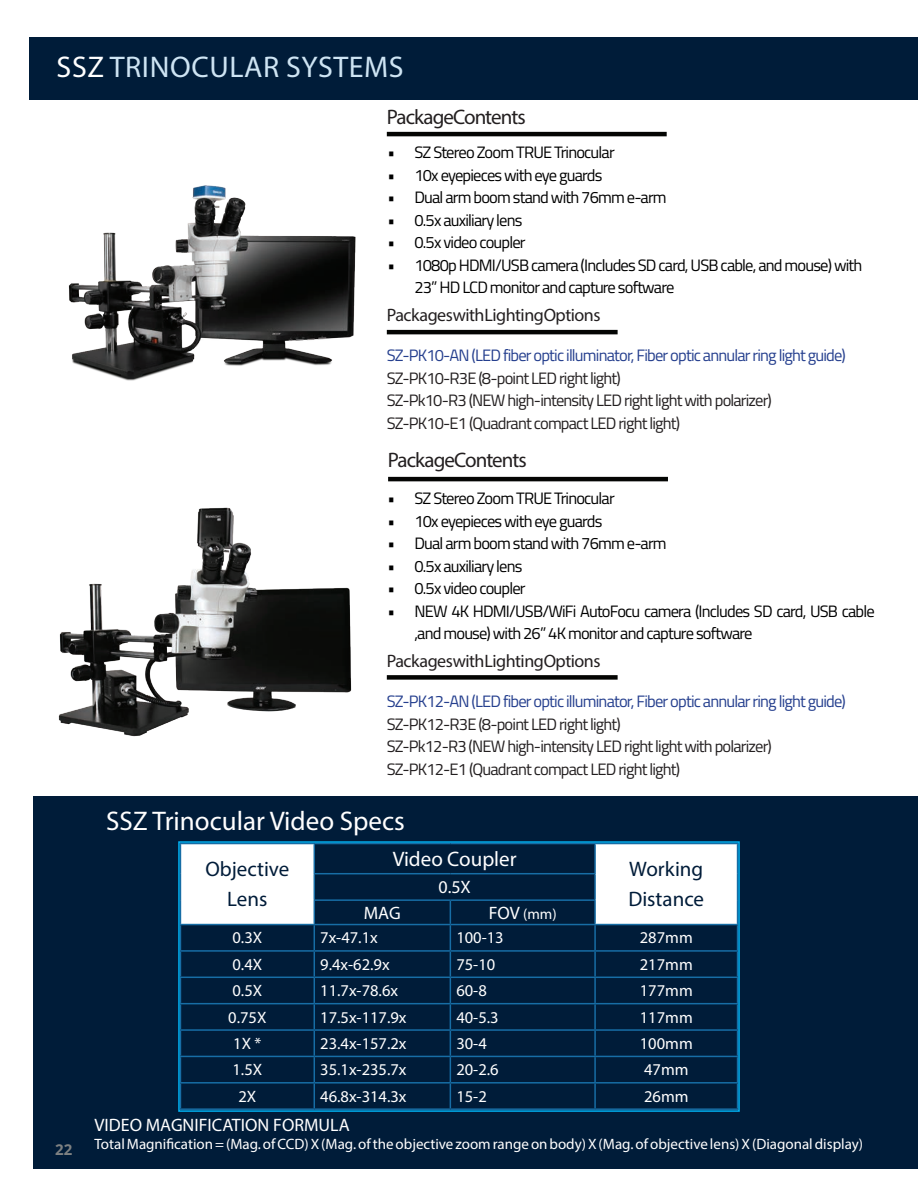
<style>
.page{position:relative;width:918px;height:1188px;background:#fff}
.page>*{position:absolute;margin:0;border:0;box-sizing:border-box;transform-origin:0 0}
.t1{font:30px "Myriad Pro";letter-spacing:.02em;color:#cee4f3}
.t2{font:27px "Myriad Pro";color:#fff}
.t3{font:21px "Myriad Pro";letter-spacing:-.045em;color:#231f20}
.t4{font:21px/30px "Myriad Pro";color:#001c39;text-align:center}
.t5{font:21px "Myriad Pro";color:#fff}
.t6{font:18px "Myriad Pro";letter-spacing:-.025em;color:#231f20}
.t7{font:18px "Myriad Pro";color:#fff}
.t8{font:16.5px/22.5px "Titillium Web";letter-spacing:-.05em;color:#000}
.t9{font:16.5px/22.5px "Titillium Web";letter-spacing:-.05em;color:#231f20}
.t10{font:16.5px "Myriad Pro";color:#fff}
.t11{font:16.5px "Titillium Web";letter-spacing:-.05em;color:#253f8e}
.t12{font:15px "Myriad Pro";color:#fff}
.t13{font:700 15px "Open Sans";color:#7e8182}
.s1{color:#fff}
.s2{font-size:18px}
</style>
<div class="page">
<div style="left:33px;top:796px;width:885px;height:373px;background:#001c39"></div>
<div style="left:29px;top:37px;width:889px;height:63px;background:#001c39"></div>
<img style="left:68px;top:185px;width:288px;height:196px">
<hr style="left:387px;top:132px;width:280px;height:4px;background:#040503">
<hr style="left:387px;top:330px;width:231px;height:4px;background:#040503">
<img style="left:58px;top:507px;width:294px;height:230px">
<hr style="left:388px;top:477px;width:280px;height:4px;background:#040503">
<div style="left:387px;top:675px;width:231px;height:5px;background:#040503"></div>
<svg style="left:181px;top:844px;width:556px;height:80px"></svg>
<hr style="left:594px;top:844px;width:2px;height:29px;background:#176da5">
<hr style="left:314px;top:873px;width:136px;height:1px;background:#176da5">
<hr style="left:450px;top:873px;width:146px;height:1px;background:#176da5">
<hr style="left:594px;top:874px;width:2px;height:25px;background:#176da5">
<hr style="left:314px;top:899px;width:136px;height:2px;background:#176da5">
<hr style="left:450px;top:899px;width:146px;height:2px;background:#176da5">
<hr style="left:594px;top:901px;width:2px;height:23px;background:#176da5">
<hr style="left:180px;top:924px;width:134px;height:1px;background:#176da5">
<hr style="left:314px;top:924px;width:136px;height:1px;background:#176da5">
<hr style="left:450px;top:924px;width:145px;height:1px;background:#176da5">
<hr style="left:595px;top:924px;width:143px;height:1px;background:#176da5">
<hr style="left:594px;top:925px;width:2px;height:25px;background:#176da5">
<hr style="left:180px;top:950px;width:134px;height:2px;background:#176da5">
<hr style="left:314px;top:950px;width:136px;height:2px;background:#176da5">
<hr style="left:450px;top:950px;width:145px;height:2px;background:#176da5">
<hr style="left:595px;top:950px;width:143px;height:2px;background:#176da5">
<hr style="left:594px;top:952px;width:2px;height:25px;background:#176da5">
<hr style="left:180px;top:977px;width:134px;height:1px;background:#176da5">
<hr style="left:314px;top:977px;width:136px;height:1px;background:#176da5">
<hr style="left:450px;top:977px;width:145px;height:1px;background:#176da5">
<hr style="left:595px;top:977px;width:143px;height:1px;background:#176da5">
<hr style="left:594px;top:978px;width:2px;height:25px;background:#176da5">
<hr style="left:180px;top:1003px;width:134px;height:1px;background:#176da5">
<hr style="left:314px;top:1003px;width:136px;height:1px;background:#176da5">
<hr style="left:450px;top:1003px;width:145px;height:1px;background:#176da5">
<hr style="left:595px;top:1003px;width:143px;height:1px;background:#176da5">
<hr style="left:594px;top:1004px;width:2px;height:25px;background:#176da5">
<hr style="left:180px;top:1029px;width:134px;height:2px;background:#176da5">
<hr style="left:314px;top:1029px;width:136px;height:2px;background:#176da5">
<hr style="left:450px;top:1029px;width:145px;height:2px;background:#176da5">
<hr style="left:595px;top:1029px;width:143px;height:2px;background:#176da5">
<hr style="left:594px;top:1031px;width:2px;height:25px;background:#176da5">
<hr style="left:180px;top:1056px;width:134px;height:1px;background:#176da5">
<hr style="left:314px;top:1056px;width:136px;height:1px;background:#176da5">
<hr style="left:450px;top:1056px;width:145px;height:1px;background:#176da5">
<hr style="left:595px;top:1056px;width:143px;height:1px;background:#176da5">
<hr style="left:594px;top:1057px;width:2px;height:25px;background:#176da5">
<hr style="left:180px;top:1082px;width:134px;height:2px;background:#176da5">
<hr style="left:314px;top:1082px;width:136px;height:2px;background:#176da5">
<svg style="left:314px;top:844px;width:1px;height:264px"></svg>
<hr style="left:450px;top:1082px;width:145px;height:2px;background:#176da5">
<svg style="left:450px;top:901px;width:1px;height:207px"></svg>
<hr style="left:595px;top:1082px;width:143px;height:2px;background:#176da5">
<hr style="left:594px;top:1084px;width:2px;height:24px;background:#176da5">
<hr style="left:180px;top:1108px;width:134px;height:2px;background:#176da5">
<hr style="left:314px;top:1108px;width:136px;height:2px;background:#176da5">
<hr style="left:450px;top:1108px;width:145px;height:2px;background:#176da5">
<hr style="left:595px;top:1108px;width:143px;height:2px;background:#176da5">
<div style="left:178px;top:841px;width:562px;height:271px;border:2px solid #00aeef"></div>
<h1 class="t1" style="left:57px;top:49px;width:349px"><span class="s1">SSZ</span> TRINOCULAR SYSTEMS</h1>
<p class="t3" style="left:387px;top:104px;width:140px">Package Contents</p>
<p class="t8" style="left:387px;top:140px;width:229px">• SZ Stereo Zoom TRUE Trinocular</p>
<p class="t8" style="left:387px;top:163px;width:217px">• 10x eyepieces with eye guards</p>
<p class="t8" style="left:387px;top:185px;width:281px">• Dual arm boom stand with 76mm e-arm</p>
<p class="t8" style="left:387px;top:208px;width:137px">• 0.5x auxiliary lens</p>
<p class="t8" style="left:387px;top:230px;width:140px">• 0.5x video coupler</p>
<p class="t8" style="left:414px;top:253px;width:449px;text-indent:-27px">• 1080p HDMI/USB camera (Includes SD card, USB cable, and mouse) with<br>23” HD LCD monitor and capture software</p>
<p class="t6" style="left:387px;top:304px;width:215px">Packages with Lighting Options</p>
<p class="t11" style="left:387px;top:343px;width:461px">SZ-PK10-AN (LED fiber optic illuminator, Fiber optic annular ring light guide)</p>
<p class="t9" style="left:387px;top:366px;width:387px">SZ-PK10-R3E (8-point LED right light)<br>SZ-Pk10-R3 (NEW high-intensity LED right light with polarizer)<br>SZ-PK10-E1 (Quadrant compact LED right light)</p>
<p class="t3" style="left:388px;top:447px;width:140px">Package Contents</p>
<p class="t8" style="left:387px;top:486px;width:229px">• SZ Stereo Zoom TRUE Trinocular</p>
<p class="t8" style="left:387px;top:509px;width:217px">• 10x eyepieces with eye guards</p>
<p class="t8" style="left:387px;top:531px;width:281px">• Dual arm boom stand with 76mm e-arm</p>
<p class="t8" style="left:387px;top:554px;width:137px">• 0.5x auxiliary lens</p>
<p class="t8" style="left:387px;top:576px;width:140px">• 0.5x video coupler</p>
<p class="t8" style="left:414px;top:599px;width:462px;text-indent:-27px">• NEW 4K HDMI/USB/WiFi AutoFocu camera (Includes SD card, USB cable ,and mouse) with 26” 4K monitor and capture software</p>
<p class="t6" style="left:387px;top:650px;width:215px">Packages with Lighting Options</p>
<p class="t11" style="left:387px;top:689px;width:461px">SZ-PK12-AN (LED fiber optic illuminator, Fiber optic annular ring light guide)</p>
<p class="t9" style="left:387px;top:712px;width:387px">SZ-PK12-R3E (8-point LED right light)<br>SZ-Pk12-R3 (NEW high-intensity LED right light with polarizer)<br>SZ-PK12-E1 (Quadrant compact LED right light)</p>
<h2 class="t2" style="left:106px;top:804px;width:300px">SSZ Trinocular Video Specs</h2>
<p class="t4" style="left:205px;top:854px;width:85px">Objective<br>Lens</p>
<p class="t5" style="left:393px;top:846px;width:125px">Video Coupler</p>
<p class="t7" style="left:438px;top:876px;width:34px">0.5X</p>
<p class="t7" style="left:364px;top:901px;width:38px">MAG</p>
<p class="t12" style="left:489px;top:904px;width:69px"><span class="s2">FOV</span> (mm)</p>
<p class="t4" style="left:628px;top:854px;width:77px;text-align:left">Working<br>Distance</p>
<p class="t13" style="left:55px;top:1139px;width:19px">22</p>
<p class="t10" style="left:232px;top:928px;width:31px">0.3X</p>
<p class="t10" style="left:320px;top:928px;width:59px">7x-47.1x</p>
<p class="t10" style="left:456px;top:928px;width:49px">100-13</p>
<p class="t10" style="left:640px;top:928px;width:54px">287mm</p>
<p class="t10" style="left:232px;top:954px;width:31px">0.4X</p>
<p class="t10" style="left:320px;top:954px;width:71px">9.4x-62.9x</p>
<p class="t10" style="left:456px;top:954px;width:40px">75-10</p>
<p class="t10" style="left:640px;top:954px;width:54px">217mm</p>
<p class="t10" style="left:232px;top:980px;width:31px">0.5X</p>
<p class="t10" style="left:320px;top:980px;width:79px">11.7x-78.6x</p>
<p class="t10" style="left:456px;top:980px;width:32px">60-8</p>
<p class="t10" style="left:640px;top:980px;width:54px">177mm</p>
<p class="t10" style="left:228px;top:1007px;width:40px">0.75X</p>
<p class="t10" style="left:320px;top:1007px;width:88px">17.5x-117.9x</p>
<p class="t10" style="left:456px;top:1007px;width:44px">40-5.3</p>
<p class="t10" style="left:640px;top:1007px;width:54px">117mm</p>
<p class="t10" style="left:233px;top:1033px;width:30px">1X *</p>
<p class="t10" style="left:320px;top:1033px;width:88px">23.4x-157.2x</p>
<p class="t10" style="left:456px;top:1033px;width:32px">30-4</p>
<p class="t10" style="left:640px;top:1033px;width:54px">100mm</p>
<p class="t10" style="left:232px;top:1060px;width:31px">1.5X</p>
<p class="t10" style="left:320px;top:1060px;width:88px">35.1x-235.7x</p>
<p class="t10" style="left:456px;top:1060px;width:44px">20-2.6</p>
<p class="t10" style="left:644px;top:1060px;width:46px">47mm</p>
<p class="t10" style="left:238px;top:1086px;width:19px">2X</p>
<p class="t10" style="left:320px;top:1086px;width:88px">46.8x-314.3x</p>
<p class="t10" style="left:456px;top:1086px;width:32px">15-2</p>
<p class="t10" style="left:644px;top:1086px;width:46px">26mm</p>
<p class="t7" style="left:95px;top:1113px;width:257px">VIDEO MAGNIFICATION FORMULA</p>
<p class="t12" style="left:95px;top:1134px;width:770px">Total Magnification = (Mag. of CCD) X (Mag. of the objective zoom range on body) X (Mag. of objective lens) X (Diagonal display)</p>
</div>
